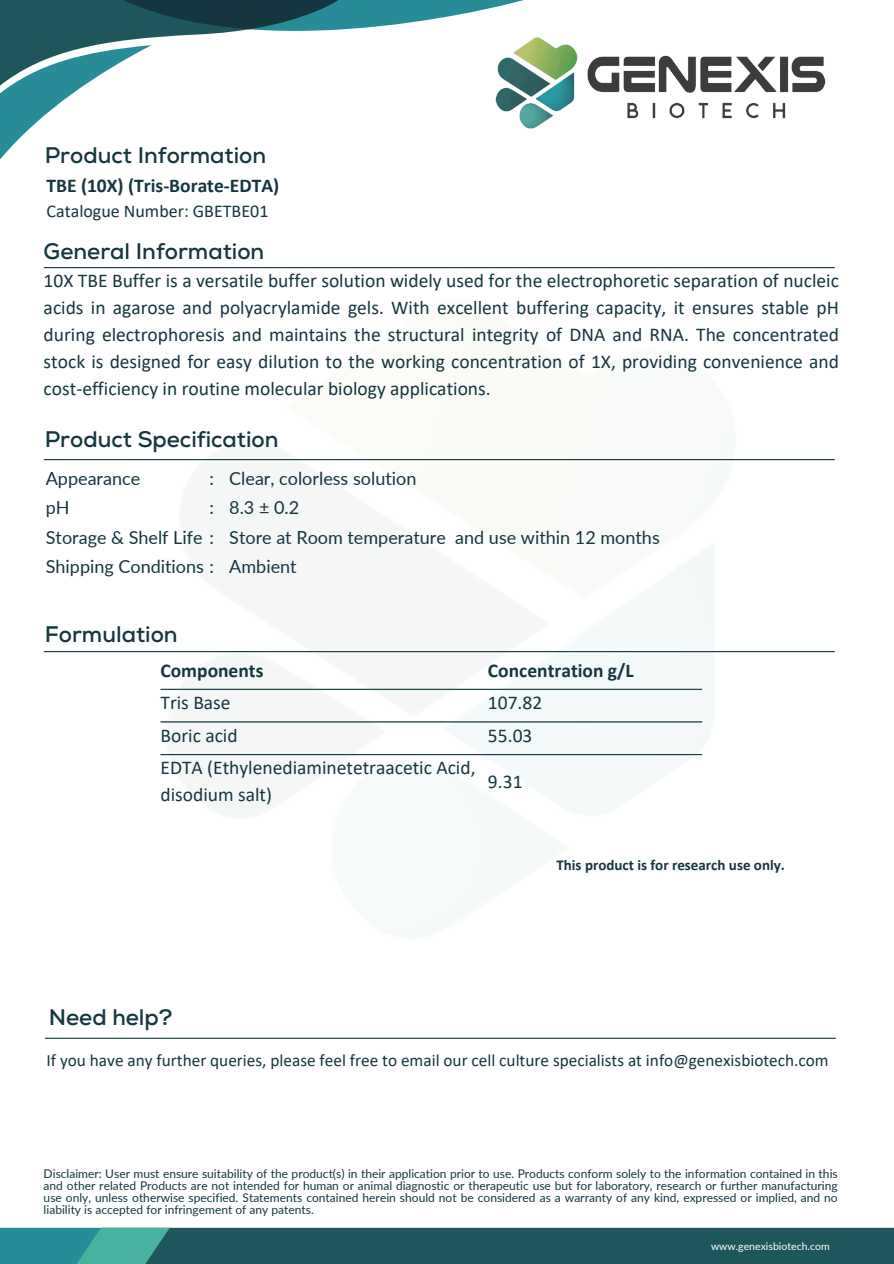
<style>
.page{position:relative;width:894px;height:1264px;background:#fff}
.page>*{position:absolute;margin:0;border:0;box-sizing:border-box;transform-origin:0 0}
.t1{font:700 22.5px "Nexa";color:#15363f}
.t2{font:19.5px/27px "Calibri";color:#15363f}
.t3{font:700 19.5px "Calibri";color:#15363f}
.t4{font:18px "Lato";color:#15363f}
.t5{font:18px "Calibri";color:#15363f}
.t6{font:17.25px "Calibri";color:#15363f}
.t7{font:700 15px "Calibri";color:#15363f}
.t8{font:12px/12px "Lato";color:#15363f;text-align:justify}
.t9{font:10.5px "Lato";color:#fff}
</style>
<div class="page">
<svg style="left:0;top:1227px;width:893px;height:36px;background:#276569"></svg>
<img style="left:523px;top:37px;width:303px;height:92px">
<img style="left:108px;top:268px;width:677px;height:545px">
<hr style="left:44px;top:459px;width:790px;height:1px;background:#15363f">
<hr style="left:160px;top:688px;width:541px;height:2px;background:#15363f">
<hr style="left:160px;top:721px;width:541px;height:1px;background:#15363f">
<hr style="left:160px;top:754px;width:541px;height:1px;background:#15363f">
<hr style="left:44px;top:651px;width:790px;height:1px;background:#15363f">
<hr style="left:45px;top:1037px;width:790px;height:1px;background:#15363f">
<svg style="left:0;top:0;width:523px;height:159px"></svg>
<hr style="left:44px;top:267px;width:790px;height:1px;background:#15363f">
<p class="t1" style="left:45px;top:141px;width:223px">Product Information</p>
<p class="t3" style="left:46px;top:177px;width:234px">TBE (10X) (Tris-Borate-EDTA)</p>
<p class="t5" style="left:46px;top:203px;width:223px">Catalogue Number: GBETBE01</p>
<p class="t1" style="left:44px;top:238px;width:222px">General Information</p>
<p class="t2" style="left:44px;top:269px;width:796px;text-align:justify">10X TBE Buffer is a versatile buffer solution widely used for the electrophoretic separation of nucleic acids in agarose and polyacrylamide gels. With excellent buffering capacity, it ensures stable pH during electrophoresis and maintains the structural integrity of DNA and RNA. The concentrated stock is designed for easy dilution to the working concentration of 1X, providing convenience and cost-efficiency in routine molecular biology applications.</p>
<p class="t1" style="left:45px;top:425px;width:235px">Product Specification</p>
<p class="t4" style="left:46px;top:467px;width:96px">Appearance</p>
<p class="t4" style="left:209px;top:467px;width:6px">:</p>
<h1 class="t4" style="left:229px;top:467px;width:189px">Clear, colorless solution</h1>
<h2 class="t4" style="left:46px;top:496px;width:25px">pH</h2>
<h3 class="t4" style="left:209px;top:496px;width:6px">:</h3>
<h1 class="t4" style="left:229px;top:496px;width:71px">8.3 ± 0.2</h1>
<p class="t4" style="left:46px;top:526px;width:170px">Storage &amp; Shelf Life :</p>
<p class="t4" style="left:229px;top:526px;width:432px">Store at Room temperature and use within 12 months</p>
<p class="t4" style="left:46px;top:555px;width:170px">Shipping Conditions :</p>
<p class="t4" style="left:229px;top:555px;width:69px">Ambient</p>
<p class="t1" style="left:45px;top:620px;width:134px">Formulation</p>
<p class="t3" style="left:160px;top:662px;width:104px">Components</p>
<p class="t3" style="left:488px;top:662px;width:147px">Concentration g/L</p>
<h5 class="t2" style="left:160px;top:690px;width:72px">Tris Base</h5>
<p class="t2" style="left:488px;top:690px;width:56px">107.82</p>
<h3 class="t2" style="left:160px;top:723px;width:79px">Boric acid</h3>
<h1 class="t2" style="left:488px;top:723px;width:46px">55.03</h1>
<p class="t2" style="left:160px;top:756px;width:316px">EDTA (Ethylenediaminetetraacetic Acid, disodium salt)</p>
<p class="t2" style="left:488px;top:769px;width:36px">9.31</p>
<p class="t1" style="left:49px;top:1004px;width:125px">Need help?</p>
<p class="t7" style="left:556px;top:858px;width:230px">This product is for research use only.</p>
<p class="t6" style="left:46px;top:1052px;width:783px">If you have any further queries, please feel free to email our cell culture specialists at info@genexisbiotech.com</p>
<p class="t8" style="left:44px;top:1167px;width:795px">Disclaimer: User must ensure suitability of the product(s) in their application prior to use. Products conform solely to the information contained in this and other related Products are not intended for human or animal diagnostic or therapeutic use but for laboratory, research or further manufacturing use only, unless otherwise specified. Statements contained herein should not be considered as a warranty of any kind, expressed or implied, and no liability is accepted for infringement of any patents.</p>
<p class="t9" style="left:710px;top:1239px;width:120px">www.genexisbiotech.com</p>
</div>
